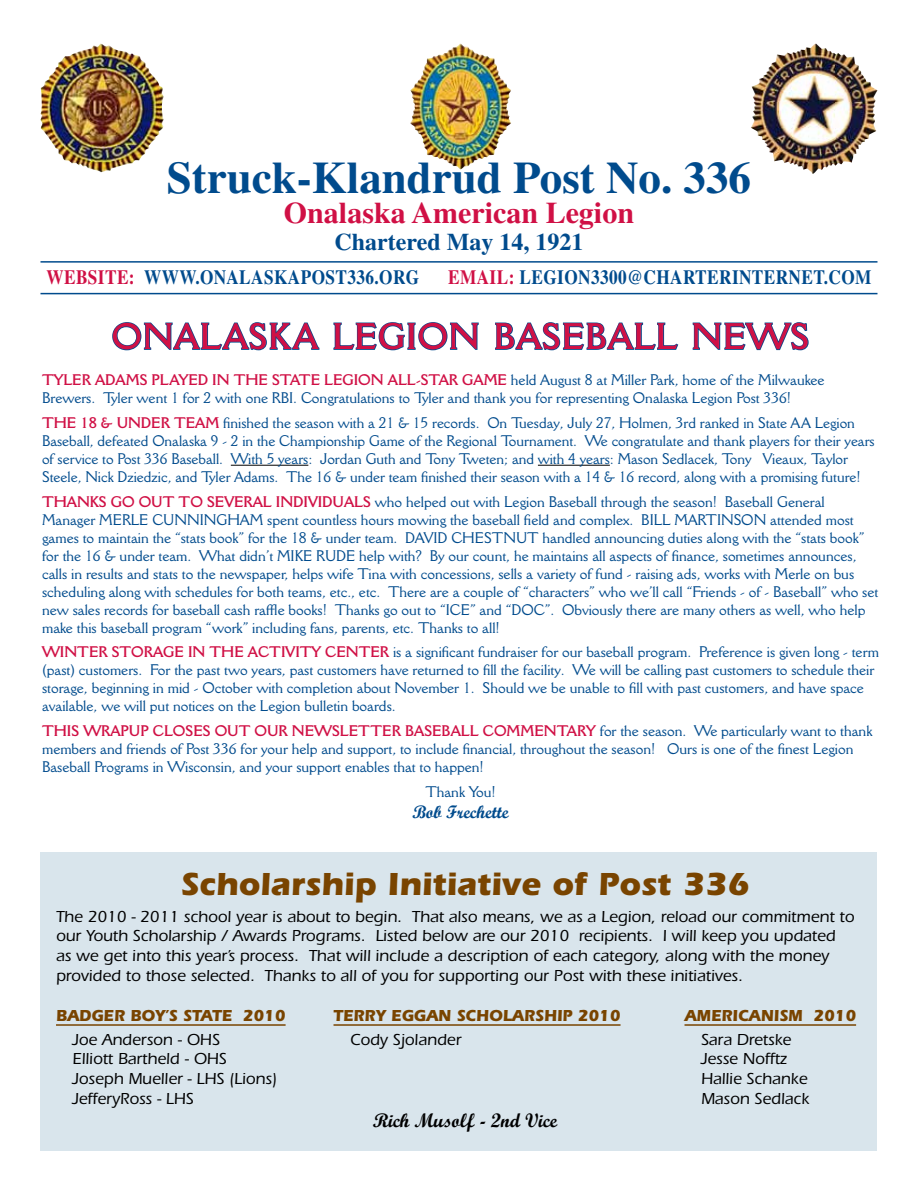
<style>
.page{position:relative;width:918px;height:1188px;background:#fff}
.page>*{position:absolute;margin:0;border:0;box-sizing:border-box;transform-origin:0 0}
.t1{font:700 45px "Times";color:#004b8d}
.t2{font:700 36px "Della Robbia BT";letter-spacing:.025em;color:#d01045}
.t3{font:700 33px "Itc Eras";color:#794400}
.t4{font:700 30px "Times";color:#d01045}
.t5{font:700 24px "Times";color:#004b8d}
.t6{font:700 20.25px "Times";letter-spacing:.025em;color:#004b8d;scale:.85 1}
.t7{font:19.5px "Script MT Bold";color:#000}
.t8{font:18px "Script MT Bold";color:#004b8d}
.t9{font:500 16.5px/19.8px "Itc Eras";color:#000}
.t10{font:700 16.5px "Itc Eras";color:#794400;scale:.95 1}
.t11{font:15px/18px "Della Robbia BT";color:#004b8d}
.s1{color:#d01045}
.s2{font-weight:700;color:#d01045}
</style>
<div class="page">
<div style="left:40px;top:852px;width:837px;height:299px;background:#d9e5ec"></div>
<img style="left:751px;top:47px;width:126px;height:127px">
<hr style="left:40px;top:261px;width:837px;height:2px;background:#004b8d">
<hr style="left:40px;top:293px;width:837px;height:1px;background:#004b8d">
<img style="left:410px;top:44px;width:101px;height:125px">
<img style="left:40px;top:44px;width:124px;height:128px">
<hr style="left:56px;top:1024px;width:230px;height:2px;background:#794400">
<hr style="left:334px;top:1024px;width:287px;height:2px;background:#794400">
<hr style="left:685px;top:1024px;width:171px;height:2px;background:#794400">
<hr style="left:231px;top:465px;width:77px;height:1px;background:#000">
<hr style="left:538px;top:465px;width:72px;height:1px;background:#000">
<svg style="left:112px;top:322px;width:208px;height:29px"></svg>
<svg style="left:333px;top:322px;width:146px;height:29px"></svg>
<svg style="left:495px;top:322px;width:184px;height:29px"></svg>
<svg style="left:692px;top:322px;width:117px;height:29px"></svg>
<h1 class="t1" style="left:167px;top:151px;width:586px">Struck-Klandrud Post No. 336</h1>
<h3 class="t4" style="left:284px;top:195px;width:352px">Onalaska American Legion</h3>
<h3 class="t5" style="left:335px;top:228px;width:250px">Chartered May 14, 1921</h3>
<h3 class="t6" style="left:47px;top:265px;width:440px"><span class="s1">WEBSITE:</span> WWW.ONALASKAPOST336.ORG</h3>
<h3 class="t6" style="left:448px;top:265px;width:499px"><span class="s1">EMAIL:</span> LEGION3300@CHARTERINTERNET.COM</h3>
<h2 class="t2" style="left:112px;top:314px;width:699px">ONALASKA LEGION BASEBALL NEWS</h2>
<p class="t11" style="left:42px;top:371px;width:784px"><span class="s2">TYLER ADAMS PLAYED IN THE STATE LEGION ALL-STAR GAME</span> held August 8 at Miller Park, home of the Milwaukee<br>Brewers. Tyler went 1 for 2 with one RBI. Congratulations to Tyler and thank you for representing Onalaska Legion Post 336!</p>
<p class="t11" style="left:42px;top:413px;width:834px"><span class="s2">THE 18 &amp; UNDER TEAM</span> finished the season with a 21 &amp; 15 records. On Tuesday, July 27, Holmen, 3rd ranked in State AA Legion Baseball, defeated Onalaska 9 - 2 in the Championship Game of the Regional Tournament. We congratulate and thank players for their years of service to Post 336 Baseball. With 5 years: Jordan Guth and Tony Tweten; and with 4 years: Mason Sedlacek, Tony Vieaux, Taylor Steele, Nick Dziedzic, and Tyler Adams. The 16 &amp; under team finished their season with a 14 &amp; 16 record, along with a promising future!</p>
<p class="t11" style="left:42px;top:492px;width:838px"><span class="s2">THANKS GO OUT TO SEVERAL INDIVIDUALS</span> who helped out with Legion Baseball through the season! Baseball General Manager MERLE CUNNINGHAM spent countless hours mowing the baseball field and complex. BILL MARTINSON attended most games to maintain the “stats book” for the 18 &amp; under team. DAVID CHESTNUT handled announcing duties along with the “stats book” for the 16 &amp; under team. What didn’t MIKE RUDE help with? By our count, he maintains all aspects of finance, sometimes announces, calls in results and stats to the newspaper, helps wife Tina with concessions, sells a variety of fund - raising ads, works with Merle on bus scheduling along with schedules for both teams, etc., etc. There are a couple of “characters” who we’ll call “Friends - of - Baseball” who set new sales records for baseball cash raffle books! Thanks go out to “ICE” and “DOC”. Obviously there are many others as well, who help make this baseball program “work” including fans, parents, etc. Thanks to all!</p>
<p class="t11" style="left:42px;top:643px;width:839px"><span class="s2">WINTER STORAGE IN THE ACTIVITY CENTER</span> is a significant fundraiser for our baseball program. Preference is given long - term (past) customers. For the past two years, past customers have returned to fill the facility. We will be calling past customers to schedule their storage, beginning in mid - October with completion about November 1. Should we be unable to fill with past customers, and have space available, we will put notices on the Legion bulletin boards.</p>
<p class="t11" style="left:42px;top:722px;width:832px"><span class="s2">THIS WRAPUP CLOSES OUT OUR NEWSLETTER BASEBALL COMMENTARY</span> for the season. We particularly want to thank members and friends of Post 336 for your help and support, to include financial, throughout the season! Ours is one of the finest Legion<br>Baseball Programs in Wisconsin, and your support enables that to happen!</p>
<p class="t11" style="left:425px;top:782px;width:72px">Thank You!</p>
<p class="t8" style="left:412px;top:801px;width:98px">Bob Frechette</p>
<h3 class="t3" style="left:180px;top:865px;width:571px">Scholarship Initiative of Post 336</h3>
<p class="t9" style="left:56px;top:906px;width:800px">The 2010 - 2011 school year is about to begin. That also means, we as a Legion, reload our commitment to our Youth Scholarship / Awards Programs. Listed below are our 2010 recipients. I will keep you updated as we get into this year’s process. That will include a description of each category, along with the money provided to those selected. Thanks to all of you for supporting our Post with these initiatives.</p>
<p class="t10" style="left:56px;top:1005px;width:243px">BADGER BOY’S STATE 2010</p>
<p class="t10" style="left:334px;top:1005px;width:304px">TERRY EGGAN SCHOLARSHIP 2010</p>
<p class="t10" style="left:685px;top:1005px;width:182px">AMERICANISM 2010</p>
<p class="t9" style="left:73px;top:1029px;width:149px">Joe Anderson - OHS</p>
<p class="t9" style="left:350px;top:1029px;width:113px">Cody Sjolander</p>
<p class="t9" style="left:701px;top:1029px;width:92px">Sara Dretske</p>
<p class="t9" style="left:73px;top:1049px;width:156px">Elliott Bartheld - OHS</p>
<p class="t9" style="left:701px;top:1049px;width:88px">Jesse Nofftz</p>
<p class="t9" style="left:73px;top:1069px;width:206px">Joseph Mueller - LHS (Lions)</p>
<p class="t9" style="left:701px;top:1069px;width:108px">Hallie Schanke</p>
<p class="t9" style="left:73px;top:1089px;width:123px">JefferyRoss - LHS</p>
<p class="t9" style="left:701px;top:1089px;width:110px">Mason Sedlack</p>
<h3 class="t7" style="left:373px;top:1109px;width:186px">Rich Musolf - 2nd Vice</h3>
</div>
